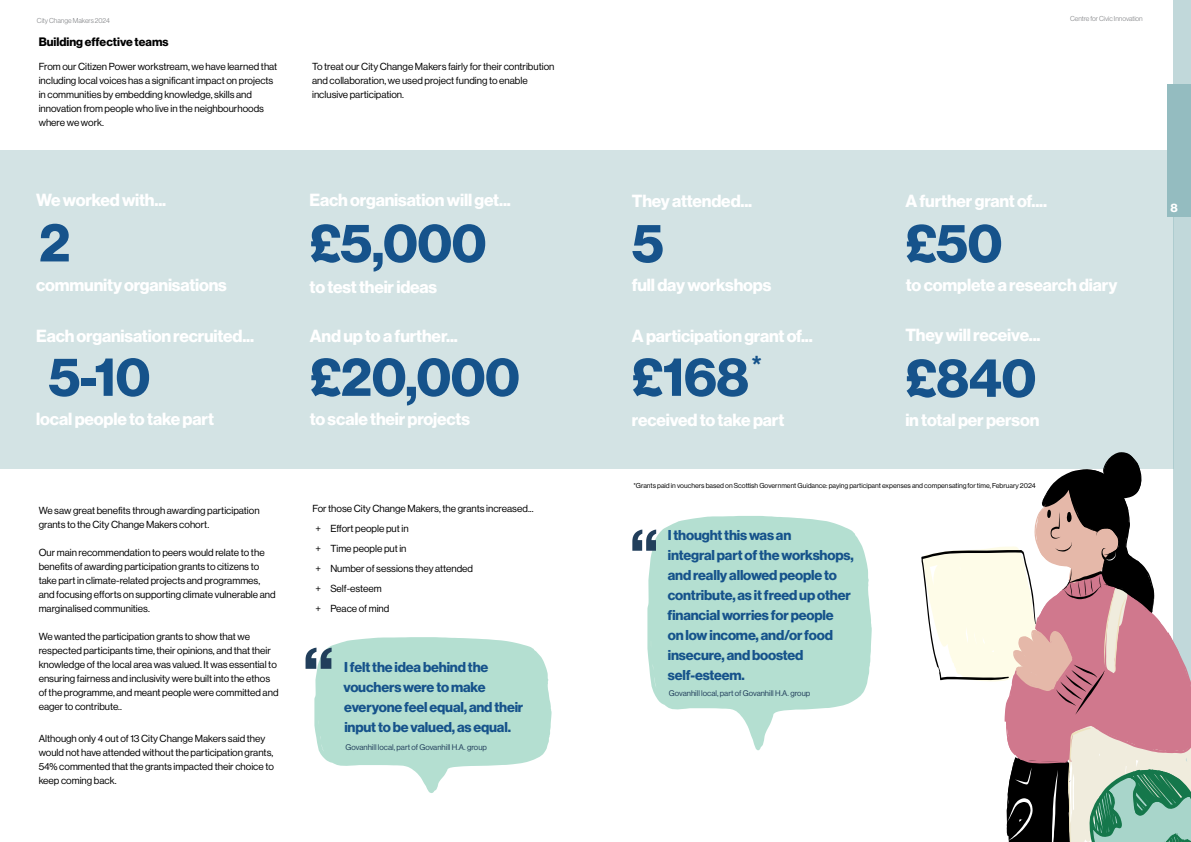
<style>
.page{position:relative;width:1191px;height:842px;background:#fff}
.page>*{position:absolute;margin:0;border:0;box-sizing:border-box;transform-origin:0 0}
.t1{font:54px "N Haas Grotesk DS Pro 75 Bd";letter-spacing:-.01em;color:#16538b}
.t2{font:24px "N Haas Grotesk DS Pro 75 Bd";color:#16538b}
.t3{font:17.2px "N Haas Grotesk DS Pro 75 Bd";letter-spacing:-.01em;color:#fff}
.t4{font:14px/20px "N Haas Grotesk DS Pro 75 Bd";letter-spacing:-.01em;color:#16538b}
.t5{font:12px "N Haas Grotesk DS Pro 75 Bd";color:#000}
.t6{font:12px "N Haas Grotesk DS Pro 75 Bd";color:#fff}
.t7{font:10px/14px "N Haas Grotesk DS Pro 55 Rg";color:#000}
.t8{font:8px "N Haas Grotesk DS Pro 55 Rg";color:#213e5b}
.t9{font:7px "N Haas Grotesk DS Pro 55 Rg";color:#000}
.t10{font:7px "N Haas Grotesk DS Pro 45 Lt";color:#808285}
</style>
<div class="page">
<div style="left:0;top:150px;width:1173px;height:319px;background:#d3e3e4"></div>
<div style="left:1173px;top:0;width:18px;height:842px;background:#c1d8da"></div>
<div style="left:1167px;top:84px;width:24px;height:132px;background:#94bcc0"></div>
<svg style="left:647px;top:516px;width:224px;height:235px;fill:#b4dfd1"></svg>
<svg style="left:305px;top:637px;width:246px;height:156px"></svg>
<svg style="left:632px;top:529px;width:24px;height:22px"></svg>
<svg style="left:921px;top:452px;width:270px;height:390px"></svg>
<p class="t10" style="left:37px;top:17px;width:74px">City Change Makers 2024</p>
<p class="t10" style="left:1070px;top:15px;width:74px">Centre for Civic Innovation</p>
<p class="t5" style="left:39px;top:35px;width:131px">Building effective teams</p>
<p class="t7" style="left:39px;top:59px;width:240px">From our Citizen Power workstream, we have learned that including local voices has a significant impact on projects in communities by embedding knowledge, skills and innovation from people who live in the neighbourhoods where we work.</p>
<p class="t7" style="left:312px;top:59px;width:244px">To treat our City Change Makers fairly for their contribution and collaboration, we used project funding to enable inclusive participation.</p>
<h3 class="t3" style="left:36px;top:190px;width:131px">We worked with...</h3>
<h3 class="t3" style="left:310px;top:190px;width:203px">Each organisation will get...</h3>
<h3 class="t3" style="left:632px;top:190px;width:122px">They attended...</h3>
<h3 class="t3" style="left:905px;top:190px;width:143px">A further grant of....</h3>
<h1 class="t1" style="left:39px;top:211px;width:33px">2</h1>
<h1 class="t1" style="left:310px;top:211px;width:178px">£5,000</h1>
<h1 class="t1" style="left:631px;top:212px;width:34px">5</h1>
<h1 class="t1" style="left:905px;top:212px;width:98px">£50</h1>
<h3 class="t3" style="left:36px;top:275px;width:192px">community organisations</h3>
<h3 class="t3" style="left:310px;top:277px;width:129px">to test their ideas</h3>
<h3 class="t3" style="left:631px;top:275px;width:141px">full day workshops</h3>
<h3 class="t3" style="left:906px;top:275px;width:213px">to complete a research diary</h3>
<h3 class="t3" style="left:36px;top:326px;width:219px">Each organisation recruited...</h3>
<h3 class="t3" style="left:310px;top:326px;width:150px">And up to a further...</h3>
<h3 class="t3" style="left:632px;top:326px;width:182px">A participation grant of...</h3>
<h3 class="t3" style="left:905px;top:325px;width:137px">They will receive...</h3>
<h1 class="t1" style="left:48px;top:345px;width:104px">5-10</h1>
<h1 class="t1" style="left:310px;top:345px;width:211px">£20,000</h1>
<h2 class="t2" style="left:751px;top:350px;width:12px">*</h2>
<h1 class="t1" style="left:631px;top:345px;width:119px">£168</h1>
<h1 class="t1" style="left:905px;top:346px;width:132px">£840</h1>
<h3 class="t3" style="left:36px;top:408px;width:179px">local people to take part</h3>
<h3 class="t3" style="left:310px;top:409px;width:162px">to scale their projects</h3>
<h3 class="t3" style="left:632px;top:409px;width:154px">received to take part</h3>
<h3 class="t3" style="left:905px;top:409px;width:136px">in total per person</h3>
<p class="t9" style="left:633px;top:482px;width:404px">*Grants paid in vouchers based on Scottish Government Guidance: paying participant expenses and compensating for time, February 2024</p>
<p class="t7" style="left:39px;top:503px;width:222px">We saw great benefits through awarding participation grants to the City Change Makers cohort.</p>
<p class="t7" style="left:39px;top:545px;width:239px">Our main recommendation to peers would relate to the benefits of awarding participation grants to citizens to take part in climate-related projects and programmes, and focusing efforts on supporting climate vulnerable and marginalised communities.</p>
<p class="t7" style="left:39px;top:629px;width:241px">We wanted the participation grants to show that we respected participants time, their opinions, and that their knowledge of the local area was valued. It was essential to ensuring fairness and inclusivity were built into the ethos of the programme, and meant people were committed and eager to contribute..</p>
<p class="t7" style="left:39px;top:732px;width:237px">Although only 4 out of 13 City Change Makers said they would not have attended without the participation grants, 54% commented that the grants impacted their choice to keep coming back.</p>
<p class="t7" style="left:315px;top:498px;width:219px;line-height:20px;text-indent:-3px">For those City Change Makers, the grants increased... + Effort people put in<br>+ Time people put in<br>+ Number of sessions they attended<br>+ Self-esteem<br>+ Peace of mind</p>
<h3 class="t4" style="left:343px;top:658px;width:181px">I felt the idea behind the vouchers were to make everyone feel equal, and their input to be valued, as equal.</h3>
<p class="t8" style="left:345px;top:742px;width:143px">Govanhill local, part of Govanhill H.A. group</p>
<h3 class="t4" style="left:667px;top:526px;width:188px">I thought this was an<br>integral part of the workshops, and really allowed people to contribute, as it freed up other financial worries for people<br>on low income, and/or food insecure, and boosted self-esteem.</h3>
<p class="t8" style="left:669px;top:689px;width:143px">Govanhill local, part of Govanhill H.A. group</p>
<p class="t6" style="left:1174px;top:194px;width:9px">4</p>
<p class="t6" style="left:1170px;top:200px;width:9px">8</p>
</div>
